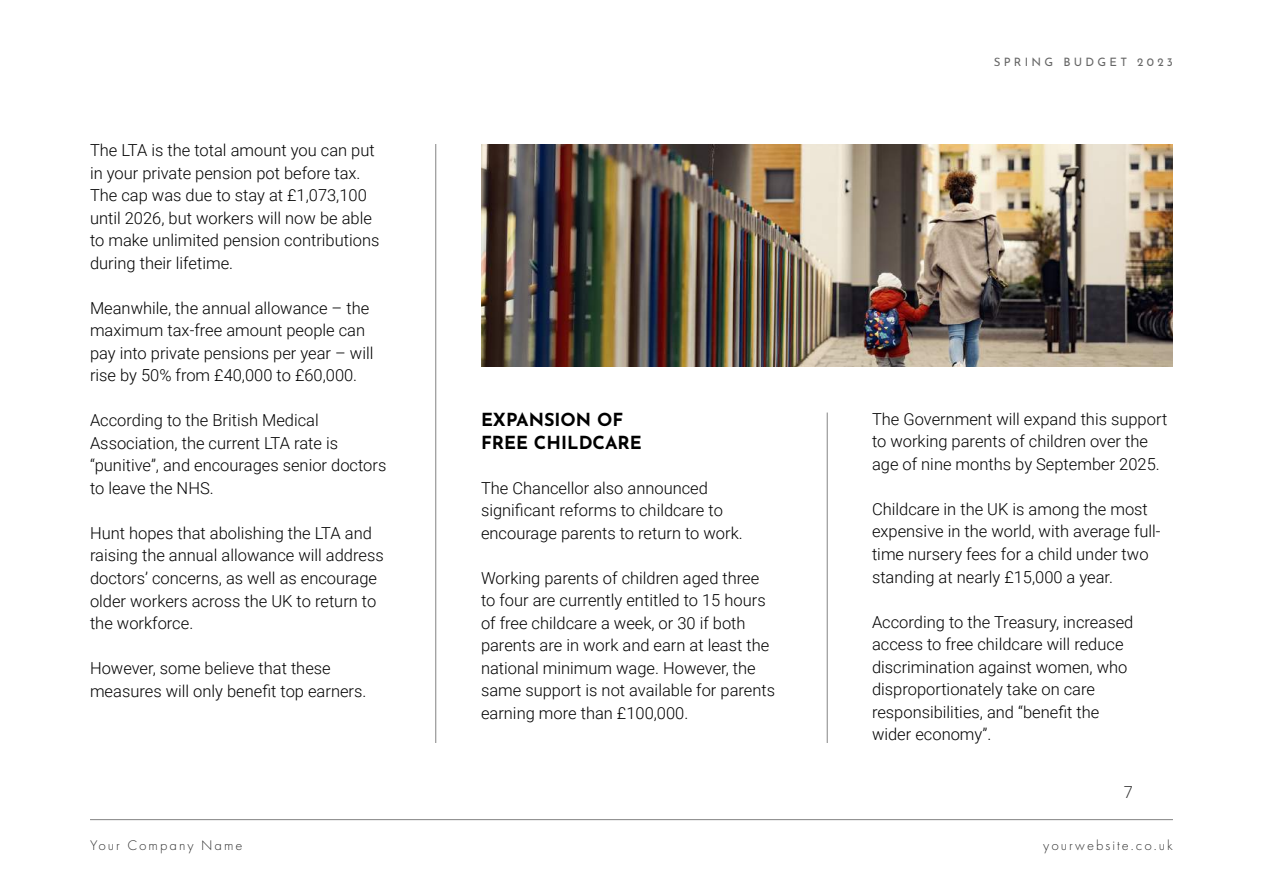
<style>
.page{position:relative;width:1263px;height:893px;background:#fff}
.page>*{position:absolute;margin:0;border:0;box-sizing:border-box;transform-origin:0 0}
.t1{font:700 18px/22.5px "Josefin Sans";color:#000}
.t2{font:300 16.5px/22.5px "Roboto";color:#000}
.t3{font:300 16.5px "Roboto";color:#333}
.t4{font:300 14.55px "Futura PT";letter-spacing:.14em;color:#333}
.t5{font:11.55px "Josefin Sans";letter-spacing:.28em;color:#666}
</style>
<div class="page">
<hr style="left:90px;top:819px;width:1083px;height:1px;background:#000">
<img style="left:481px;top:144px;width:692px;height:222px">
<hr style="left:435px;top:144px;width:1px;height:599px;background:#000">
<hr style="left:827px;top:413px;width:1px;height:330px;background:#000">
<p class="t2" style="left:90px;top:139px;width:291px">The LTA is the total amount you can put in your private pension pot before tax.<br>The cap was due to stay at £1,073,100 until 2026, but workers will now be able to make unlimited pension contributions during their lifetime.</p>
<p class="t2" style="left:90px;top:296px;width:285px">Meanwhile, the annual allowance – the maximum tax-free amount people can pay into private pensions per year – will rise by 50% from £40,000 to £60,000.</p>
<p class="t2" style="left:90px;top:409px;width:298px">According to the British Medical<br>Association, the current LTA rate is “punitive”, and encourages senior doctors to leave the NHS.</p>
<p class="t2" style="left:90px;top:521px;width:295px">Hunt hopes that abolishing the LTA and raising the annual allowance will address doctors’ concerns, as well as encourage older workers across the UK to return to the workforce.</p>
<p class="t2" style="left:90px;top:656px;width:278px">However, some believe that these measures will only benefit top earners.</p>
<p class="t1" style="left:481px;top:406px;width:162px">EXPANSION OF<br>FREE CHILDCARE</p>
<p class="t2" style="left:481px;top:476px;width:263px">The Chancellor also announced significant reforms to childcare to encourage parents to return to work.</p>
<p class="t2" style="left:481px;top:566px;width:296px">Working parents of children aged three to four are currently entitled to 15 hours of free childcare a week, or 30 if both parents are in work and earn at least the national minimum wage. However, the same support is not available for parents earning more than £100,000.</p>
<p class="t5" style="left:994px;top:52px;width:181px">SPRING BUDGET 2023</p>
<p class="t2" style="left:872px;top:407px;width:297px">The Government will expand this support to working parents of children over the age of nine months by September 2025.</p>
<p class="t2" style="left:872px;top:497px;width:290px">Childcare in the UK is among the most expensive in the world, with average full&shy;time nursery fees for a child under two standing at nearly £15,000 a year.</p>
<p class="t2" style="left:872px;top:610px;width:263px">According to the Treasury, increased access to free childcare will reduce discrimination against women, who disproportionately take on care responsibilities, and “benefit the wider economy”.</p>
<p class="t3" style="left:1124px;top:780px;width:11px">7</p>
<p class="t4" style="left:90px;top:836px;width:154px">Your Company Name</p>
<p class="t4" style="left:1043px;top:837px;width:131px">yourwebsite.co.uk</p>
</div>
